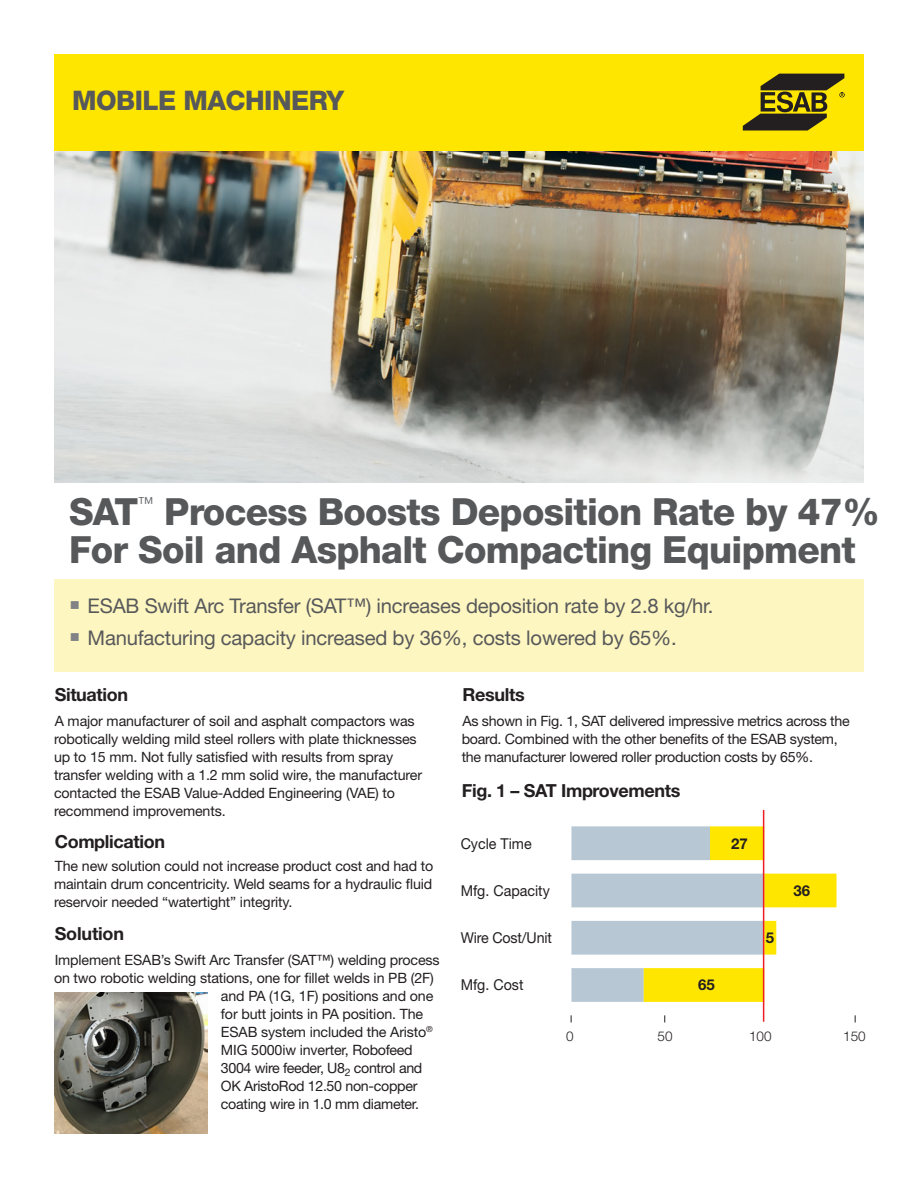
<style>
.page{position:relative;width:918px;height:1188px;background:#fff}
.page>*{position:absolute;margin:0;border:0;box-sizing:border-box;transform-origin:0 0}
.t1{font:800 37.5px "Helvetica Neue LT Std";letter-spacing:-.02em;color:#57585a}
.t2{font:800 27px "Helvetica Neue LT Std";letter-spacing:-.02em;color:#57585a}
.Bullet_Style{font:20.25px "Helvetica Neue LT Std";letter-spacing:-.01em;color:#57585a}
.Bullet_Style-2{font:700 18px "Helvetica Neue LT Std";letter-spacing:-.02em;color:#231f20}
.Body_Text{font:700 18px "Helvetica Neue LT Std";letter-spacing:-.02em;color:#231f20}
.t3{font:300 16.65px "Helvetica Neue LT Std";color:#57585a}
.t4{font:15px "Helvetica Neue LT Std";color:#231f20;scale:.95 1}
.t5{font:700 15px "Helvetica Neue LT Std";color:#231f20}
.Bullet_Style-3{font:14.25px/18px "Helvetica Neue LT Std";letter-spacing:-.01em;color:#231f20}
.t6{font:300 13.5px "Helvetica Neue LT Std";color:#231f20}
.s1{color:#808285}
</style>
<div class="page">
<img style="left:55px;top:151px;width:809px;height:331px">
<div style="left:54px;top:579px;width:809px;height:92px;background:#fef6c0"></div>
<div style="left:54px;top:54px;width:810px;height:97px;background:#ffe601"></div>
<svg style="left:743px;top:74px;width:102px;height:57px"></svg>
<svg style="left:571px;top:826px;width:266px;height:176px"></svg>
<hr style="left:763px;top:810px;width:1px;height:212px;background:#ee1d23">
<img style="left:54px;top:993px;width:153px;height:141px">
<p class="t2" style="left:72px;top:84px;width:273px">MOBILE MACHINERY</p>
<p class="t1" style="left:69px;top:489px;width:71px">SAT</p>
<p class="t3" style="left:138px;top:493px;width:18px">™</p>
<p class="t1" style="left:164px;top:489px;width:717px">Process Boosts Deposition Rate by 47%</p>
<p class="t1" style="left:69px;top:528px;width:788px">For Soil and Asphalt Compacting Equipment</p>
<p class="Bullet_Style" style="left:70px;top:594px;width:645px"><span class="s1">■</span> ESAB Swift Arc Transfer (SAT™) increases deposition rate by 2.8 kg/hr.</p>
<p class="Bullet_Style" style="left:70px;top:626px;width:608px"><span class="s1">■</span> Manufacturing capacity increased by 36%, costs lowered by 65%.</p>
<p class="Bullet_Style-2" style="left:55px;top:684px;width:75px">Situation</p>
<p class="Bullet_Style-3" style="left:54px;top:712px;width:370px">A major manufacturer of soil and asphalt compactors was robotically welding mild steel rollers with plate thicknesses up to 15 mm. Not fully satisfied with results from spray transfer welding with a 1.2 mm solid wire, the manufacturer contacted the ESAB Value-Added Engineering (VAE) to recommend improvements.</p>
<p class="Bullet_Style-2" style="left:55px;top:830px;width:112px">Complication</p>
<p class="Bullet_Style-3" style="left:54px;top:857px;width:381px;text-align:justify">The new solution could not increase product cost and had to maintain drum concentricity. Weld seams for a hydraulic fluid reservoir needed “watertight” integrity.</p>
<p class="Bullet_Style-2" style="left:55px;top:922px;width:71px">Solution</p>
<p class="Bullet_Style-3" style="left:55px;top:950px;width:386px">Implement ESAB’s Swift Arc Transfer (SAT™) welding process</p>
<p class="Bullet_Style-3" style="left:54px;top:968px;width:381px">on two robotic welding stations, one for fillet welds in PB (2F)</p>
<p class="Bullet_Style-3" style="left:221px;top:986px;width:214px">and PA (1G, 1F) positions and one</p>
<p class="Bullet_Style-3" style="left:221px;top:1004px;width:204px">for butt joints in PA position. The</p>
<p class="Bullet_Style-3" style="left:221px;top:1022px;width:214px">ESAB system included the Aristo<sup>®</sup></p>
<p class="Bullet_Style-3" style="left:221px;top:1040px;width:193px">MIG 5000iw inverter, Robofeed</p>
<p class="Bullet_Style-3" style="left:221px;top:1058px;width:203px">3004 wire feeder, U8<sub>2</sub> control and</p>
<p class="Bullet_Style-3" style="left:221px;top:1076px;width:198px">OK AristoRod 12.50 non-copper</p>
<p class="Bullet_Style-3" style="left:221px;top:1094px;width:200px">coating wire in 1.0 mm diameter.</p>
<p class="Bullet_Style-2" style="left:463px;top:684px;width:64px">Results</p>
<p class="Bullet_Style-3" style="left:462px;top:712px;width:389px">As shown in Fig. 1, SAT delivered impressive metrics across the board. Combined with the other benefits of the ESAB system, the manufacturer lowered roller production costs by 65%.</p>
<p class="Body_Text" style="left:462px;top:779px;width:220px">Fig. 1 – SAT Improvements</p>
<p class="t4" style="left:461px;top:834px;width:76px">Cycle Time</p>
<p class="t4" style="left:461px;top:882px;width:95px">Mfg. Capacity</p>
<p class="t4" style="left:461px;top:929px;width:98px">Wire Cost/Unit</p>
<p class="t4" style="left:461px;top:976px;width:68px">Mfg. Cost</p>
<p class="t5" style="left:731px;top:834px;width:18px">27</p>
<p class="t5" style="left:698px;top:976px;width:18px">65</p>
<p class="t5" style="left:766px;top:928px;width:10px">5</p>
<p class="t5" style="left:794px;top:881px;width:18px">36</p>
<p class="t6" style="left:566px;top:1028px;width:9px">0</p>
<p class="t6" style="left:658px;top:1028px;width:17px">50</p>
<p class="t6" style="left:749px;top:1028px;width:24px">100</p>
<p class="t6" style="left:843px;top:1028px;width:24px">150</p>
</div>
